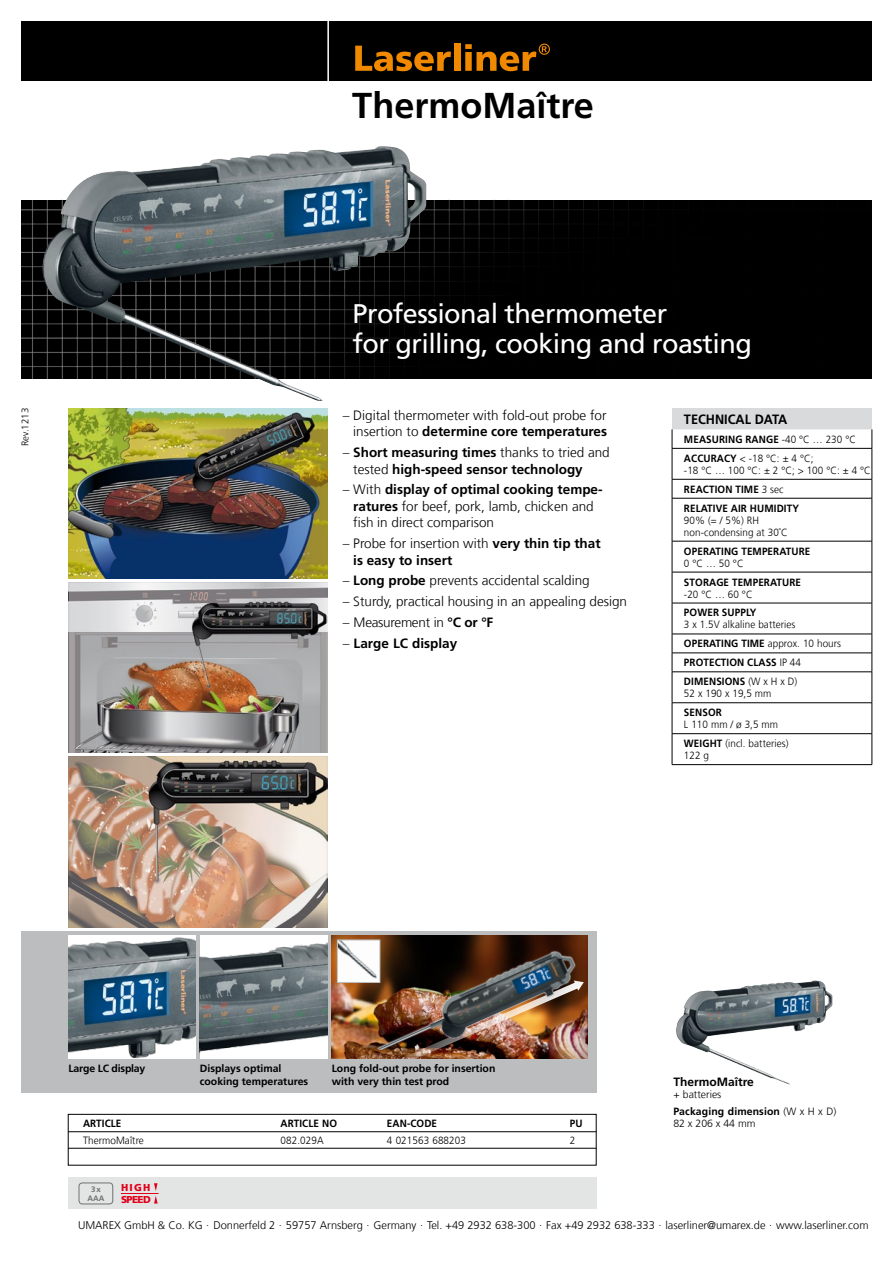
<style>
.page{position:relative;width:893px;height:1263px;background:#fff}
.page>*{position:absolute;margin:0;border:0;box-sizing:border-box;transform-origin:0 0}
.t1{font:700 36px "Frutiger LT Com";color:#000}
.t2{font:27px/30px "Frutiger LT Com";letter-spacing:-.02em;color:#fff}
.t3{font:300 13.5px/16.5px "Frutiger LT Com";color:#000;text-align:right}
.t4{font:700 13.5px/16.5px "Frutiger LT Com";color:#000}
.t5{font:300 13.5px "Frutiger LT Com";letter-spacing:-.02em;color:#000}
.t6{font:700 13.5px "Frutiger LT Com";color:#000;scale:.94 1}
.t7{font:700 12px "Frutiger LT Com";color:#000}
.t8{font:300 11.1px "Frutiger LT Com";color:#000}
.t9{font:300 10.5px/18.9px "Frutiger LT Com";letter-spacing:.01em;color:#000;scale:.94 1}
.t10{font:700 10.5px/12.6px "Frutiger LT Com";color:#000}
.t11{font:700 10.5px "Frutiger LT Com";color:#000;scale:.94 1}
.t12{font:700 10.5px "Frutiger LT Com";letter-spacing:-.02em;color:#000}
.t13{font:300 10.5px "Frutiger LT Com";letter-spacing:.01em;color:#000}
.t14{font:900 10.05px/12.9px "Frutiger";letter-spacing:-.06em;color:#e2001a}
.t15{font:300 9.6px "Frutiger LT Com";color:#000}
.t16{font:700 7.8px/9px "Frutiger LT Com";color:#707172;text-align:center}
.s1{font-weight:700}
.s2{font-weight:300}
</style>
<div class="page">
<div style="left:21px;top:21px;width:851px;height:60px;background:#000"></div>
<hr style="left:327px;top:20px;width:2px;height:62px;background:#fff">
<svg style="left:355px;top:46px;width:96px;height:25px"></svg>
<div style="left:454px;top:44px;width:6px;height:27px;background:#f08800"></div>
<svg style="left:465px;top:44px;width:85px;height:27px"></svg>
<div style="left:21px;top:200px;width:851px;height:178px;background:#000"></div>
<img style="left:68px;top:408px;width:259px;height:170px">
<img style="left:68px;top:583px;width:259px;height:170px">
<img style="left:68px;top:757px;width:259px;height:170px">
<img style="left:42px;top:146px;width:385px;height:255px">
<img style="left:676px;top:980px;width:157px;height:104px">
<div style="left:21px;top:931px;width:575px;height:162px;background:#bbbdbe"></div>
<img style="left:68px;top:935px;width:128px;height:124px">
<div style="left:68px;top:1178px;width:528px;height:31px;background:#e3e4e4"></div>
<div style="left:79px;top:1183px;width:34px;height:21px;border:1px solid #707172;border-radius:3px"></div>
<svg style="left:154px;top:1183px;width:4px;height:20px"></svg>
<hr style="left:121px;top:1193px;width:37px;height:1px;background:#e2001a">
<img style="left:200px;top:935px;width:127px;height:124px">
<img style="left:332px;top:935px;width:256px;height:124px">
<img style="left:339px;top:942px;width:30px;height:39px">
<div style="left:337px;top:940px;width:43px;height:43px;border:1px solid #bbbdbe"></div>
<img style="left:371px;top:940px;width:217px;height:119px">
<div style="left:672px;top:408px;width:200px;height:21px;background:#d9dadb"></div>
<svg style="left:673px;top:429px;width:199px;height:335px"></svg>
<svg style="left:672px;top:429px;width:1px;height:19px"></svg>
<svg style="left:872px;top:429px;width:1px;height:19px"></svg>
<hr style="left:672px;top:448px;width:1px;height:31px;background:#000">
<svg style="left:672px;top:480px;width:1px;height:18px"></svg>
<hr style="left:672px;top:498px;width:1px;height:43px;background:#000">
<hr style="left:672px;top:541px;width:1px;height:31px;background:#000">
<hr style="left:672px;top:572px;width:1px;height:31px;background:#000">
<hr style="left:672px;top:603px;width:1px;height:31px;background:#000">
<svg style="left:672px;top:635px;width:1px;height:36px"></svg>
<hr style="left:672px;top:672px;width:1px;height:30px;background:#000">
<hr style="left:672px;top:703px;width:1px;height:30px;background:#000">
<hr style="left:672px;top:734px;width:1px;height:30px;background:#000">
<hr style="left:672px;top:448px;width:200px;height:1px;background:#000">
<hr style="left:672px;top:479px;width:200px;height:1px;background:#000">
<hr style="left:672px;top:498px;width:200px;height:1px;background:#000">
<hr style="left:672px;top:541px;width:200px;height:1px;background:#000">
<hr style="left:672px;top:572px;width:200px;height:1px;background:#000">
<hr style="left:672px;top:603px;width:200px;height:1px;background:#000">
<hr style="left:672px;top:634px;width:200px;height:1px;background:#000">
<hr style="left:672px;top:653px;width:200px;height:1px;background:#000">
<hr style="left:672px;top:671px;width:200px;height:1px;background:#000">
<hr style="left:672px;top:702px;width:200px;height:1px;background:#000">
<hr style="left:672px;top:733px;width:200px;height:1px;background:#000">
<hr style="left:872px;top:448px;width:1px;height:31px;background:#000">
<svg style="left:872px;top:479px;width:1px;height:19px"></svg>
<hr style="left:872px;top:498px;width:1px;height:43px;background:#000">
<hr style="left:872px;top:541px;width:1px;height:31px;background:#000">
<hr style="left:872px;top:572px;width:1px;height:31px;background:#000">
<hr style="left:872px;top:603px;width:1px;height:31px;background:#000">
<svg style="left:872px;top:634px;width:1px;height:38px"></svg>
<hr style="left:872px;top:672px;width:1px;height:30px;background:#000">
<hr style="left:872px;top:703px;width:1px;height:30px;background:#000">
<hr style="left:872px;top:734px;width:1px;height:30px;background:#000">
<hr style="left:672px;top:764px;width:200px;height:1px;background:#000">
<div style="left:68px;top:1114px;width:528px;height:51px;border:1px solid #000"></div>
<hr style="left:68px;top:1131px;width:528px;height:1px;background:#000">
<hr style="left:68px;top:1148px;width:528px;height:1px;background:#000">
<p class="t15" style="left:20px;top:446px;width:39px;rotate:-90deg">Rev.1213</p>
<h1 class="t1" style="left:352px;top:84px;width:243px">ThermoMaître</h1>
<h2 class="t2" style="left:353px;top:298px;width:401px">Professional thermometer<br>for grilling, cooking and roasting</h2>
<p class="t3" style="left:343px;top:407px;width:266px">– Digital thermometer with fold-out probe for insertion to <span class="s1">determine core temperatures</span></p>
<p class="t4" style="left:353px;top:444px;width:258px;text-indent:-11px"><span class="s2">–</span> Short measuring times <span class="s2">thanks to tried and tested</span> high-speed sensor technology</p>
<p class="t3" style="left:353px;top:481px;width:251px;text-align:left;text-indent:-11px">– With <span class="s1">display of optimal cooking tempe&shy;ratures</span> for beef, pork, lamb, chicken and fish in direct comparison</p>
<p class="t4" style="left:353px;top:535px;width:249px;text-indent:-11px"><span class="s2">– Probe for insertion with</span> very thin tip that is easy to insert</p>
<p class="t3" style="left:343px;top:572px;width:249px">– <span class="s1">Long probe</span> prevents accidental scalding</p>
<p class="t3" style="left:343px;top:593px;width:286px">– Sturdy, practical housing in an appealing design</p>
<p class="t5" style="left:343px;top:614px;width:152px">– Measurement in <span class="s1">°C or °F</span></p>
<p class="t4" style="left:343px;top:635px;width:116px"><span class="s2">–</span> Large LC display</p>
<p class="t6" style="left:684px;top:411px;width:111px">TECHNICAL DATA</p>
<p class="t9" style="left:684px;top:430px;width:185px"><span class="s1">MEASURING RANGE</span> -40 °C … 230 °C<br><span class="s1">ACCURACY</span> &lt; -18 °C: ± 4 °C;</p>
<p class="t9" style="left:684px;top:461px;width:200px">-18 °C … 100 °C: ± 2 °C; &gt; 100 °C: ± 4 °C<br><span class="s1">REACTION TIME</span> 3 sec<br><span class="s1">RELATIVE AIR HUMIDITY</span></p>
<p class="t9" style="left:684px;top:514px;width:112px;line-height:12px">90% (= / 5%) RH non-condensing at 30˚C</p>
<p class="t11" style="left:684px;top:545px;width:136px">OPERATING TEMPERATURE</p>
<p class="t9" style="left:684px;top:553px;width:65px">0 °C … 50 °C</p>
<p class="t11" style="left:684px;top:576px;width:126px">STORAGE TEMPERATURE</p>
<p class="t9" style="left:684px;top:584px;width:74px">-20 °C … 60 °C</p>
<p class="t11" style="left:684px;top:607px;width:79px">POWER SUPPLY</p>
<p class="t9" style="left:684px;top:615px;width:169px">3 x 1.5V alkaline batteries<br><span class="s1">OPERATING TIME</span> approx. 10 hours<br><span class="s1">PROTECTION CLASS</span> IP 44<br><span class="s1">DIMENSIONS</span> (W x H x D)</p>
<p class="t9" style="left:684px;top:684px;width:95px">52 x 190 x 19,5 mm</p>
<p class="t11" style="left:684px;top:706px;width:42px">SENSOR</p>
<p class="t9" style="left:684px;top:715px;width:113px">L 110 mm / ø 3,5 mm<br><span class="s1">WEIGHT</span> (incl. batteries)</p>
<p class="t9" style="left:684px;top:746px;width:28px">122 g</p>
<p class="t12" style="left:69px;top:1062px;width:78px">Large LC display</p>
<p class="t10" style="left:200px;top:1062px;width:110px">Displays optimal cooking temperatures</p>
<p class="t10" style="left:332px;top:1062px;width:165px">Long fold-out probe for insertion with very thin test prod</p>
<p class="t11" style="left:83px;top:1117px;width:42px">ARTICLE</p>
<p class="t11" style="left:281px;top:1117px;width:62px">ARTICLE NO</p>
<p class="t11" style="left:387px;top:1117px;width:55px">EAN-CODE</p>
<p class="t11" style="left:570px;top:1117px;width:15px">PU</p>
<p class="t9" style="left:83px;top:1131px;width:66px">ThermoMaître</p>
<p class="t9" style="left:281px;top:1131px;width:47px">082.029A</p>
<p class="t9" style="left:387px;top:1131px;width:86px">4 021563 688203</p>
<p class="t9" style="left:570px;top:1131px;width:7px">2</p>
<p class="t16" style="left:87px;top:1185px;width:19px">3x<br>AAA</p>
<p class="t14" style="left:121px;top:1180px;width:31px">HIGH<br>SPEED</p>
<p class="t7" style="left:673px;top:1075px;width:82px">ThermoMaître</p>
<p class="t10" style="left:673px;top:1087px;width:165px;line-height:16.2px"><span class="s2">+ batteries<br></span>Packaging dimension <span class="s2">(W x H x D)</span></p>
<p class="t13" style="left:673px;top:1117px;width:84px">82 x 206 x 44 mm</p>
<p class="t8" style="left:78px;top:1218px;width:792px">UMAREX GmbH &amp; Co. KG . Donnerfeld 2 . 59757 Arnsberg . Germany . Tel. +49 2932 638-300 . Fax +49 2932 638-333 . laserliner@umarex.de . www.laserliner.com</p>
</div>
